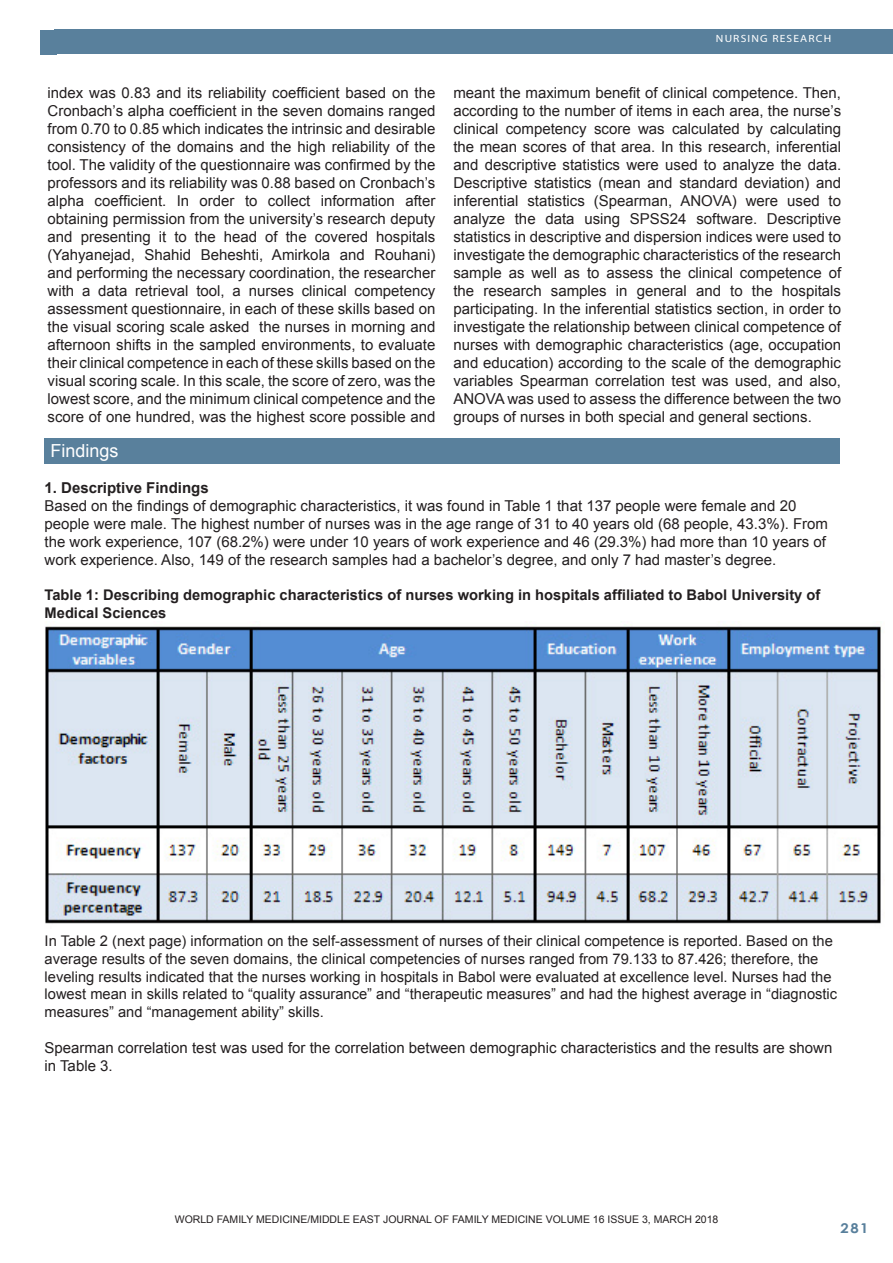
<style>
.page{position:relative;width:893px;height:1263px;background:#fff}
.page>*{position:absolute;margin:0;border:0;box-sizing:border-box;transform-origin:0 0}
.Footnote_Text{font:18px "Arial";color:#fff}
.Footnote_Text-2{font:15px/18px "Arial";color:#231f20;text-align:justify}
.Footnote_Text-3{font:700 15px "Arial";color:#231f20}
.Footnote_Text-4{font:14.7px/17.7px "Arial";color:#231f20}
.Footnote_Text-5{font:700 14.7px/17.7px "Arial";color:#231f20}
.t1{font:700 13.5px "Century Gothic";color:#59809c;scale:1.1 1}
.Footnote_Text-6{font:10.5px "Arial";color:#231f20}
.t2{font:10.5px "Myriad";letter-spacing:.1em;color:#fff;scale:1.1 1}
</style>
<div class="page">
<div style="left:54px;top:30px;width:839px;height:24px;background:#59809c"></div>
<div style="left:45px;top:438px;width:795px;height:25px;background:#59809c"></div>
<img style="left:45px;top:621px;width:836px;height:303px">
<div style="left:40px;top:30px;width:17px;height:24px;background:#59809c"></div>
<p class="t2" style="left:716px;top:34px;width:106px">NURSING RESEARCH</p>
<p class="Footnote_Text-2" style="left:48px;top:84px;width:389px">index was 0.83 and its reliability coefficient based on the Cronbach’s alpha coefficient in the seven domains ranged from 0.70 to 0.85 which indicates the intrinsic and desirable consistency of the domains and the high reliability of the tool. The validity of the questionnaire was confirmed by the professors and its reliability was 0.88 based on Cronbach’s alpha coefficient. In order to collect information after obtaining permission from the university’s research deputy and presenting it to the head of the covered hospitals (Yahyanejad, Shahid Beheshti, Amirkola and Rouhani) and performing the necessary coordination, the researcher with a data retrieval tool, a nurses clinical competency assessment questionnaire, in each of these skills based on the visual scoring scale asked the nurses in morning and afternoon shifts in the sampled environments, to evaluate their clinical competence in each of these skills based on the visual scoring scale. In this scale, the score of zero, was the lowest score, and the minimum clinical competence and the score of one hundred, was the highest score possible and</p>
<p class="Footnote_Text-2" style="left:453px;top:84px;width:389px">meant the maximum benefit of clinical competence. Then, according to the number of items in each area, the nurse’s clinical competency score was calculated by calculating the mean scores of that area. In this research, inferential and descriptive statistics were used to analyze the data.<br>Descriptive statistics (mean and standard deviation) and inferential statistics (Spearman, ANOVA) were used to analyze the data using SPSS24 software. Descriptive statistics in descriptive and dispersion indices were used to investigate the demographic characteristics of the research sample as well as to assess the clinical competence of the research samples in general and to the hospitals participating. In the inferential statistics section, in order to investigate the relationship between clinical competence of nurses with demographic characteristics (age, occupation and education) according to the scale of the demographic variables Spearman correlation test was used, and also, ANOVA was used to assess the difference between the two groups of nurses in both special and general sections.</p>
<p class="Footnote_Text" style="left:51px;top:439px;width:70px">Findings</p>
<p class="Footnote_Text-3" style="left:45px;top:478px;width:166px">1. Descriptive Findings</p>
<p class="Footnote_Text-2" style="left:45px;top:497px;width:785px;text-align:left">Based on the findings of demographic characteristics, it was found in Table 1 that 137 people were female and 20 people were male. The highest number of nurses was in the age range of 31 to 40 years old (68 people, 43.3%). From the work experience, 107 (68.2%) were under 10 years of work experience and 46 (29.3%) had more than 10 years of work experience. Also, 149 of the research samples had a bachelor’s degree, and only 7 had master’s degree.</p>
<p class="Footnote_Text-5" style="left:45px;top:587px;width:777px">Table 1: Describing demographic characteristics of nurses working in hospitals affiliated to Babol University of<br>Medical Sciences</p>
<p class="Footnote_Text-4" style="left:45px;top:932px;width:794px">In Table 2 (next page) information on the self-assessment of nurses of their clinical competence is reported. Based on the average results of the seven domains, the clinical competencies of nurses ranged from 79.133 to 87.426; therefore, the leveling results indicated that the nurses working in hospitals in Babol were evaluated at excellence level. Nurses had the lowest mean in skills related to “quality assurance” and “therapeutic measures” and had the highest average in “diagnostic measures” and “management ability” skills.</p>
<p class="Footnote_Text-2" style="left:45px;top:1039px;width:789px">Spearman correlation test was used for the correlation between demographic characteristics and the results are shown in Table 3.</p>
<p class="Footnote_Text-6" style="left:175px;top:1212px;width:545px">WORLD FAMILY MEDICINE/MIDDLE EAST JOURNAL OF FAMILY MEDICINE VOLUME 16 ISSUE 3, MARCH 2018</p>
<p class="Footnote_Text-6" style="left:160px;top:1214px;width:572px">WORLD FAMILY MEDICINE/MIDDLE EAST JOURNAL OF FAMILY MEDICINE VOLUME 15 ISSUE 10, DECEMBER 2017</p>
<p class="t1" style="left:840px;top:1218px;width:27px">281</p>
</div>
